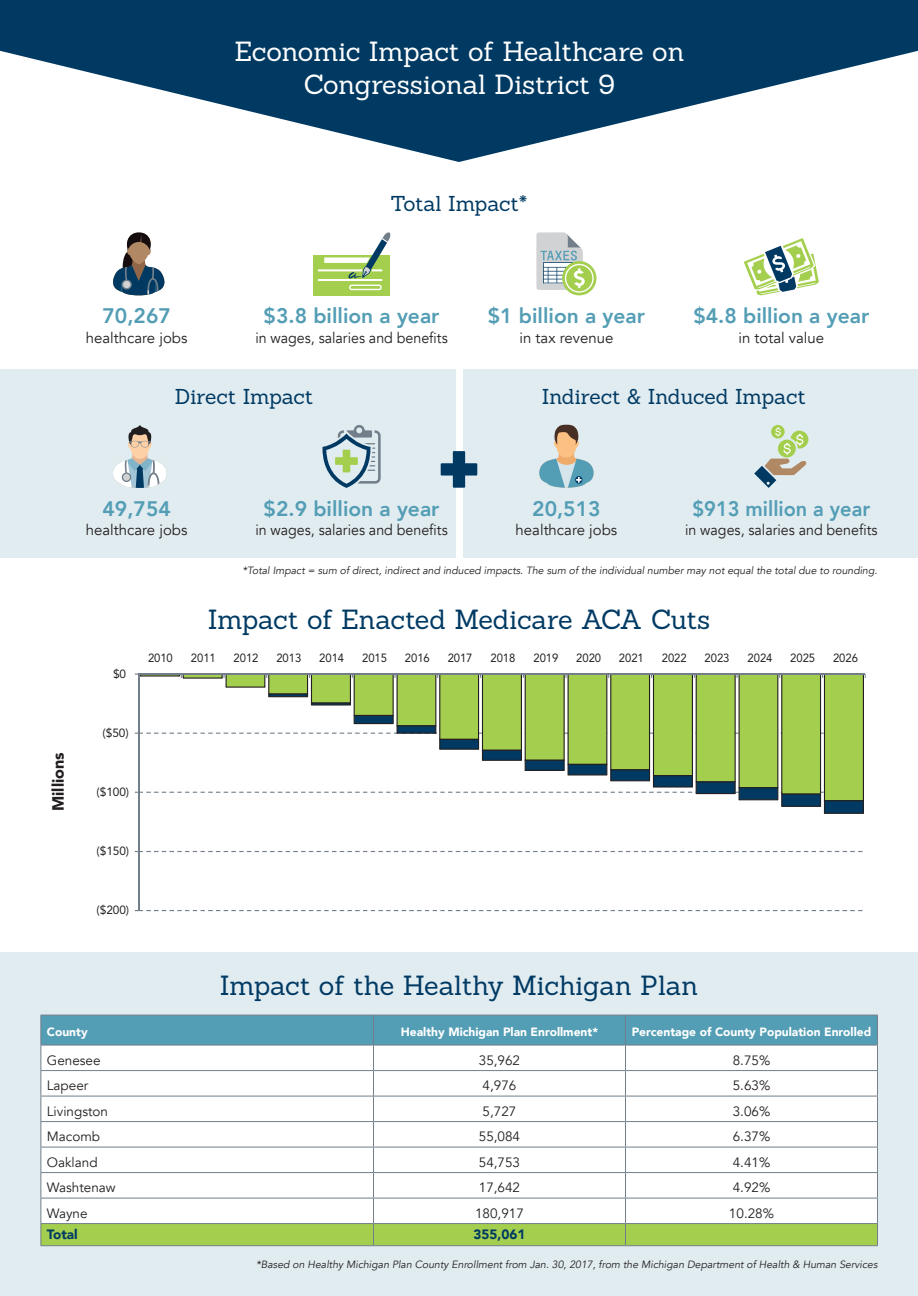
<style>
.page{position:relative;width:918px;height:1296px;background:#fff}
.page>*{position:absolute;margin:0;border:0;box-sizing:border-box;transform-origin:0 0}
.t1{font:27px "Sanchez";letter-spacing:-.005em;color:#003a63}
.t2{font:27px "Sanchez";letter-spacing:-.005em;color:#fff}
.t3{font:800 21px "Avenir";color:#539db5}
.t4{font:21px "Sanchez";letter-spacing:-.005em;color:#003a63}
.t5{font:800 21px "Avenir";color:#539db5;scale:.95 1}
.t6{font:900 16.2px "Avenir";color:#231f20}
.t7{font:15px "Avenir";color:#231f20;scale:.95 1}
.t8{font:15px "Avenir";color:#231f20}
.t9{font:13.5px "Avenir";color:#231f20}
.t10{font:900 13.5px "Avenir";color:#003a63}
.t11{font:900 12px "Avenir";color:#fff}
.t12{font:11.85px "Avenir";color:#231f20;scale:.95 1}
.t13{font:11.85px "Avenir";color:#231f20}
.t14{font:italic 10.5px "Avenir";color:#231f20}
</style>
<div class="page">
<div style="left:0;top:369px;width:455px;height:189px;background:#e1ecf1"></div>
<div style="left:464px;top:369px;width:454px;height:189px;background:#e1ecf1"></div>
<div style="left:0;top:952px;width:918px;height:344px;background:#e1ecf1"></div>
<svg style="left:0;top:0;width:918px;height:162px;fill:#003a63"></svg>
<svg style="left:113px;top:232px;width:52px;height:64px"></svg>
<div style="left:313px;top:255px;width:76px;height:40px;background:#a4cf4e"></div>
<svg style="left:349px;top:285px;width:33px;height:5px"></svg>
<hr style="left:318px;top:279px;width:64px;height:2px;background:#fff">
<svg style="left:318px;top:232px;width:73px;height:47px"></svg>
<div style="left:562px;top:261px;width:34px;height:34px;background:#a4cf4e;border-radius:50%"></div>
<svg style="left:565px;top:264px;width:29px;height:29px"></svg>
<div style="left:566px;top:265px;width:26px;height:26px;background:#a4cf4e;border-radius:50%"></div>
<svg style="left:536px;top:232px;width:49px;height:58px"></svg>
<svg style="left:744px;top:238px;width:75px;height:57px"></svg>
<svg style="left:113px;top:425px;width:54px;height:63px"></svg>
<svg style="left:539px;top:425px;width:55px;height:63px"></svg>
<svg style="left:139px;top:733px;width:723px;height:178px"></svg>
<svg style="left:140px;top:675px;width:724px;height:126px"></svg>
<svg style="left:268px;top:693px;width:596px;height:121px"></svg>
<hr style="left:138px;top:674px;width:1px;height:237px;background:#727f8a">
<hr style="left:139px;top:674px;width:726px;height:1px;background:#727f8a">
<svg style="left:322px;top:425px;width:59px;height:63px"></svg>
<svg style="left:40px;top:1015px;width:838px;height:230px;background:#dbe9e0"></svg>
<hr style="left:40px;top:1245px;width:334px;height:1px;background:#727f8a">
<hr style="left:374px;top:1245px;width:252px;height:1px;background:#727f8a">
<hr style="left:626px;top:1245px;width:252px;height:1px;background:#727f8a">
<svg style="left:441px;top:451px;width:36px;height:37px"></svg>
<div style="left:771px;top:425px;width:14px;height:14px;background:#a4cf4e;border-radius:50%"></div>
<svg style="left:754px;top:427px;width:54px;height:61px"></svg>
<p class="t2" style="left:235px;top:34px;width:452px">Economic Impact of Healthcare on</p>
<p class="t2" style="left:304px;top:67px;width:313px">Congressional District 9</p>
<p class="t3" style="left:102px;top:300px;width:70px">70,267</p>
<p class="t8" style="left:86px;top:329px;width:103px">healthcare jobs</p>
<p class="t4" style="left:390px;top:190px;width:139px">Total Impact*</p>
<p class="t3" style="left:264px;top:300px;width:177px">$3.8 billion a year</p>
<p class="t7" style="left:255px;top:329px;width:204px">in wages, salaries and benefits</p>
<p class="t3" style="left:488px;top:300px;width:159px">$1 billion a year</p>
<p class="t8" style="left:519px;top:329px;width:95px">in tax revenue</p>
<p class="t3" style="left:693px;top:300px;width:177px">$4.8 billion a year</p>
<p class="t8" style="left:738px;top:329px;width:87px">in total value</p>
<p class="t4" style="left:175px;top:382px;width:140px">Direct Impact</p>
<p class="t4" style="left:542px;top:382px;width:265px">Indirect &amp; Induced Impact</p>
<p class="t3" style="left:102px;top:492px;width:70px">49,754</p>
<p class="t8" style="left:86px;top:521px;width:103px">healthcare jobs</p>
<p class="t3" style="left:264px;top:492px;width:177px">$2.9 billion a year</p>
<p class="t7" style="left:255px;top:521px;width:204px">in wages, salaries and benefits</p>
<p class="t3" style="left:532px;top:492px;width:70px">20,513</p>
<p class="t8" style="left:516px;top:521px;width:103px">healthcare jobs</p>
<p class="t5" style="left:692px;top:492px;width:189px">$913 million a year</p>
<p class="t7" style="left:685px;top:521px;width:204px">in wages, salaries and benefits</p>
<p class="t14" style="left:243px;top:564px;width:636px">*Total Impact = sum of direct, indirect and induced impacts. The sum of the individual number may not equal the total due to rounding.</p>
<p class="t1" style="left:208px;top:602px;width:504px">Impact of Enacted Medicare ACA Cuts</p>
<p class="t6" style="left:44px;top:811px;width:60px;rotate:-90deg">Millions</p>
<p class="t13" style="left:113px;top:664px;width:15px">$0</p>
<p class="t13" style="left:102px;top:723px;width:28px">($50)</p>
<p class="t13" style="left:96px;top:782px;width:34px">($100)</p>
<p class="t13" style="left:96px;top:841px;width:34px">($150)</p>
<p class="t13" style="left:96px;top:900px;width:34px">($200)</p>
<p class="t12" style="left:148px;top:649px;width:28px">2010</p>
<p class="t12" style="left:191px;top:649px;width:28px">2011</p>
<p class="t12" style="left:234px;top:649px;width:28px">2012</p>
<p class="t12" style="left:276px;top:649px;width:28px">2013</p>
<p class="t12" style="left:319px;top:649px;width:28px">2014</p>
<p class="t12" style="left:362px;top:649px;width:28px">2015</p>
<p class="t12" style="left:405px;top:649px;width:28px">2016</p>
<p class="t12" style="left:448px;top:649px;width:28px">2017</p>
<p class="t12" style="left:490px;top:649px;width:28px">2018</p>
<p class="t12" style="left:533px;top:649px;width:28px">2019</p>
<p class="t12" style="left:576px;top:649px;width:28px">2020</p>
<p class="t12" style="left:619px;top:649px;width:28px">2021</p>
<p class="t12" style="left:662px;top:649px;width:28px">2022</p>
<p class="t12" style="left:705px;top:649px;width:28px">2023</p>
<p class="t12" style="left:747px;top:649px;width:28px">2024</p>
<p class="t12" style="left:790px;top:649px;width:28px">2025</p>
<p class="t12" style="left:833px;top:649px;width:28px">2026</p>
<p class="t1" style="left:220px;top:968px;width:480px">Impact of the Healthy Michigan Plan</p>
<p class="t11" style="left:47px;top:1022px;width:42px">County</p>
<p class="t11" style="left:401px;top:1022px;width:199px">Healthy Michigan Plan Enrollment*</p>
<p class="t11" style="left:632px;top:1022px;width:241px">Percentage of County Population Enrolled</p>
<p class="t9" style="left:47px;top:1052px;width:55px">Genesee</p>
<p class="t9" style="left:479px;top:1052px;width:43px">35,962</p>
<p class="t9" style="left:733px;top:1052px;width:39px">8.75%</p>
<p class="t9" style="left:47px;top:1077px;width:43px">Lapeer</p>
<p class="t9" style="left:483px;top:1077px;width:35px">4,976</p>
<p class="t9" style="left:733px;top:1077px;width:39px">5.63%</p>
<p class="t9" style="left:47px;top:1103px;width:63px">Livingston</p>
<p class="t9" style="left:483px;top:1103px;width:35px">5,727</p>
<p class="t9" style="left:733px;top:1103px;width:39px">3.06%</p>
<p class="t9" style="left:47px;top:1128px;width:55px">Macomb</p>
<p class="t9" style="left:479px;top:1128px;width:43px">55,084</p>
<p class="t9" style="left:733px;top:1128px;width:39px">6.37%</p>
<p class="t9" style="left:47px;top:1154px;width:52px">Oakland</p>
<p class="t9" style="left:479px;top:1154px;width:43px">54,753</p>
<p class="t9" style="left:733px;top:1154px;width:39px">4.41%</p>
<p class="t9" style="left:47px;top:1179px;width:70px">Washtenaw</p>
<p class="t9" style="left:479px;top:1179px;width:43px">17,642</p>
<p class="t9" style="left:733px;top:1179px;width:39px">4.92%</p>
<p class="t9" style="left:47px;top:1205px;width:42px">Wayne</p>
<p class="t9" style="left:475px;top:1205px;width:50px">180,917</p>
<p class="t9" style="left:729px;top:1205px;width:47px">10.28%</p>
<p class="t10" style="left:47px;top:1223px;width:32px">Total</p>
<p class="t10" style="left:474px;top:1223px;width:53px">355,061</p>
<p class="t14" style="left:256px;top:1258px;width:623px">*Based on Healthy Michigan Plan County Enrollment from Jan. 30, 2017, from the Michigan Department of Health &amp; Human Services</p>
</div>
